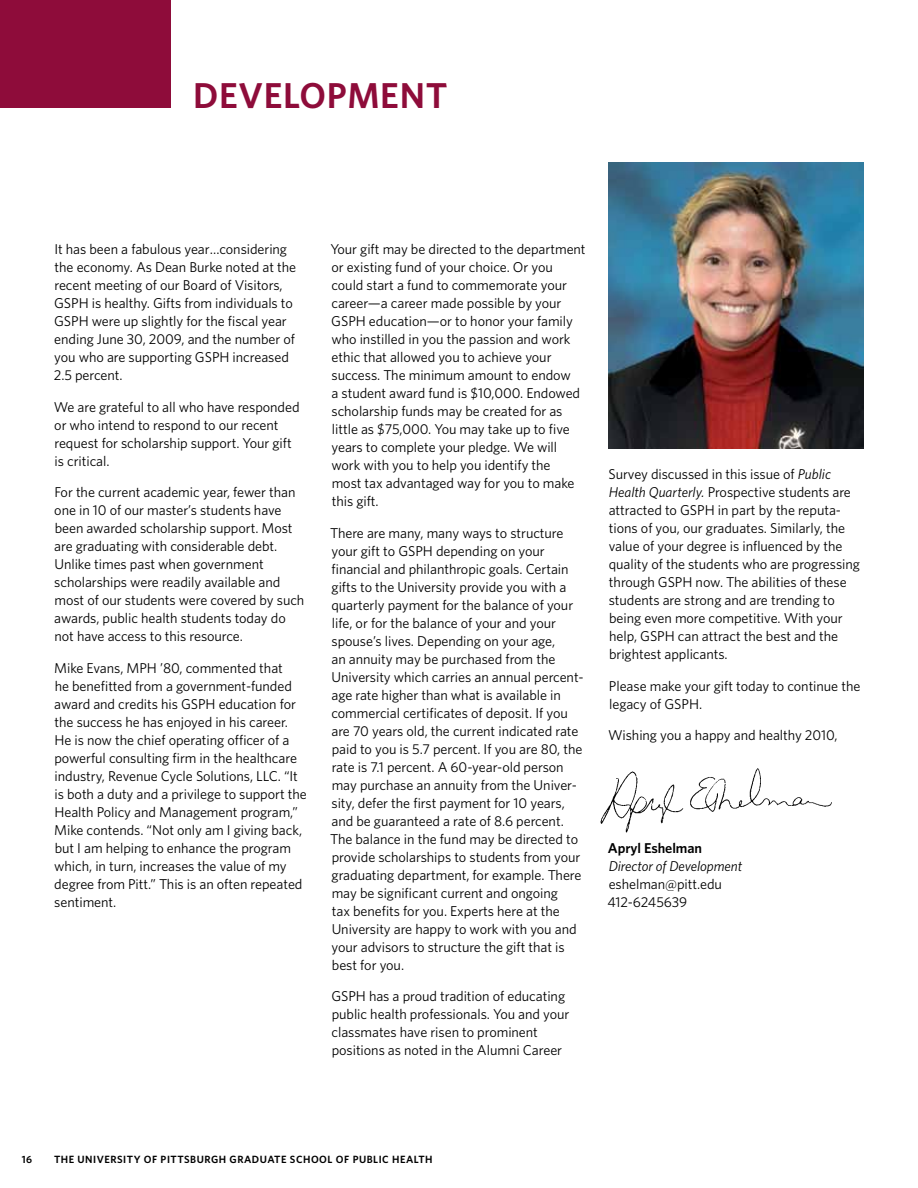
<style>
.page{position:relative;width:918px;height:1188px;background:#fff}
.page>*{position:absolute;margin:0;border:0;box-sizing:border-box;transform-origin:0 0}
.t1{font:600 36px "Whitney";letter-spacing:.02em;color:#8e0c3a}
.t2{font:14.25px/18px "Whitney";letter-spacing:-.005em;color:#000}
.t3{font:italic 14.25px "Whitney";letter-spacing:-.005em;color:#000}
.t4{font:600 14.25px "Whitney";letter-spacing:-.005em;color:#000}
.t5{font:600 10.5px "Whitney";letter-spacing:.05em;color:#000}
.s1{font-style:italic}
</style>
<div class="page">
<div style="left:0;top:0;width:170px;height:108px;background:#8e0c3a"></div>
<img style="left:600px;top:768px;width:232px;height:65px">
<img style="left:608px;top:162px;width:256px;height:286px">
<h1 class="t1" style="left:193px;top:74px;width:254px">DEVELOPMENT</h1>
<p class="t2" style="left:54px;top:240px;width:244px">It has been a fabulous year…considering the economy. As Dean Burke noted at the recent meeting of our Board of Visitors, GSPH is healthy. Gifts from individuals to GSPH were up slightly for the fiscal year ending June 30, 2009, and the number of you who are supporting GSPH increased 2.5 percent.</p>
<p class="t2" style="left:54px;top:398px;width:247px">We are grateful to all who have responded or who intend to respond to our recent request for scholarship support. Your gift is critical.</p>
<p class="t2" style="left:54px;top:483px;width:252px">For the current academic year, fewer than one in 10 of our master’s students have been awarded scholarship support. Most are graduating with considerable debt.<br>Unlike times past when government scholarships were readily available and most of our students were covered by such awards, public health students today do not have access to this resource.</p>
<p class="t2" style="left:54px;top:659px;width:254px">Mike Evans, MPH ’80, commented that<br>he benefitted from a government-funded award and credits his GSPH education for the success he has enjoyed in his career.<br>He is now the chief operating officer of a powerful consulting firm in the healthcare industry, Revenue Cycle Solutions, LLC. “It is both a duty and a privilege to support the Health Policy and Management program,” Mike contends. “Not only am I giving back, but I am helping to enhance the program which, in turn, increases the value of my degree from Pitt.” This is an often repeated sentiment.</p>
<p class="t2" style="left:330px;top:240px;width:257px">Your gift may be directed to the department or existing fund of your choice. Or you could start a fund to commemorate your career—a career made possible by your GSPH education—or to honor your family who instilled in you the passion and work ethic that allowed you to achieve your success. The minimum amount to endow<br>a student award fund is $10,000. Endowed scholarship funds may be created for as little as $75,000. You may take up to five years to complete your pledge. We will work with you to help you identify the<br>most tax advantaged way for you to make this gift.</p>
<p class="t2" style="left:330px;top:524px;width:255px">There are many, many ways to structure your gift to GSPH depending on your financial and philanthropic goals. Certain gifts to the University provide you with a quarterly payment for the balance of your life, or for the balance of your and your spouse’s lives. Depending on your age,<br>an annuity may be purchased from the University which carries an annual percent&shy;age rate higher than what is available in commercial certificates of deposit. If you are 70 years old, the current indicated rate paid to you is 5.7 percent. If you are 80, the rate is 7.1 percent. A 60-year-old person may purchase an annuity from the Univer&shy;sity, defer the first payment for 10 years, and be guaranteed a rate of 8.6 percent.<br>The balance in the fund may be directed to provide scholarships to students from your graduating department, for example. There may be significant current and ongoing<br>tax benefits for you. Experts here at the University are happy to work with you and your advisors to structure the gift that is best for you.</p>
<p class="t2" style="left:331px;top:987px;width:240px">GSPH has a proud tradition of educating public health professionals. You and your classmates have risen to prominent positions as noted in the Alumni Career</p>
<p class="t2" style="left:609px;top:465px;width:253px">Survey discussed in this issue of <span class="s1">Public Health Quarterly.</span> Prospective students are attracted to GSPH in part by the reputa&shy;tions of you, our graduates. Similarly, the value of your degree is influenced by the quality of the students who are progressing through GSPH now. The abilities of these students are strong and are trending to being even more competitive. With your help, GSPH can attract the best and the brightest applicants.</p>
<p class="t2" style="left:609px;top:677px;width:253px">Please make your gift today to continue the legacy of GSPH.</p>
<p class="t2" style="left:608px;top:726px;width:231px">Wishing you a happy and healthy 2010,</p>
<p class="t4" style="left:608px;top:839px;width:96px">APRYL ESHELMAN</p>
<p class="t3" style="left:609px;top:858px;width:135px">Director of Development</p>
<p class="t2" style="left:607px;top:875px;width:116px">eshelman@pitt.edu<br>412-6245639</p>
<p class="t5" style="left:22px;top:1153px;width:12px">16</p>
<p class="t5" style="left:54px;top:1153px;width:251px">TH E UN IVERSITY OF PITTSBURGH GRADUATE SCHOOL</p>
<p class="t5" style="left:336px;top:1153px;width:96px">OF PUBLIC HEALTH</p>
</div>
